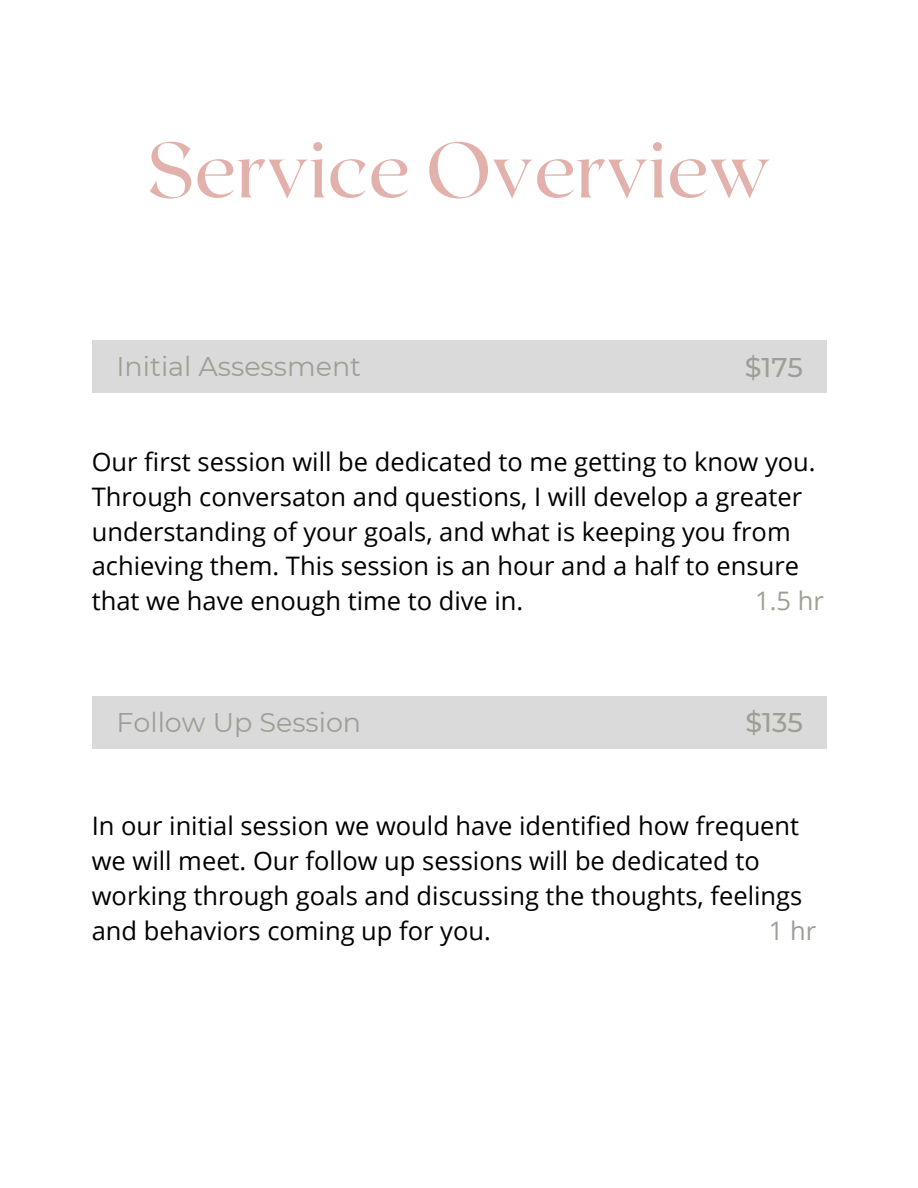
<style>
.page{position:relative;width:918px;height:1188px;background:#fff}
.page>*{position:absolute;margin:0;border:0;box-sizing:border-box;transform-origin:0 0}
.t1{font:78px "Roxborough CF";color:#e3b1ab}
.t2{font:27px "Montserrat";color:#9ca094}
.t3{font:500 27px "Montserrat";color:#9ca094}
.t4{font:25.5px/34.8px "Open Sans";color:#000}
.t5{font:25.5px "Open Sans";color:#9ca094}
</style>
<div class="page">
<div style="left:92px;top:340px;width:734px;height:53px;background:#dadada"></div>
<div style="left:92px;top:696px;width:734px;height:53px;background:#dadada"></div>
<h1 class="t1" style="left:147px;top:119px;width:626px">Service Overview</h1>
<p class="t2" style="left:116px;top:350px;width:246px">Initial Assessment</p>
<p class="t3" style="left:745px;top:351px;width:60px">$175</p>
<p class="t4" style="left:92px;top:444px;width:725px">Our first session will be dedicated to me getting to know you.<br>Through conversaton and questions, I will develop a greater understanding of your goals, and what is keeping you from achieving them. This session is an hour and a half to ensure that we have enough time to dive in.</p>
<p class="t5" style="left:755px;top:583px;width:70px">1.5 hr</p>
<p class="t2" style="left:116px;top:705px;width:246px">Follow Up Session</p>
<p class="t3" style="left:745px;top:705px;width:59px">$135</p>
<p class="t4" style="left:92px;top:808px;width:712px">In our initial session we would have identified how frequent we will meet. Our follow up sessions will be dedicated to working through goals and discussing the thoughts, feelings and behaviors coming up for you.</p>
<p class="t5" style="left:769px;top:913px;width:49px">1 hr</p>
</div>
